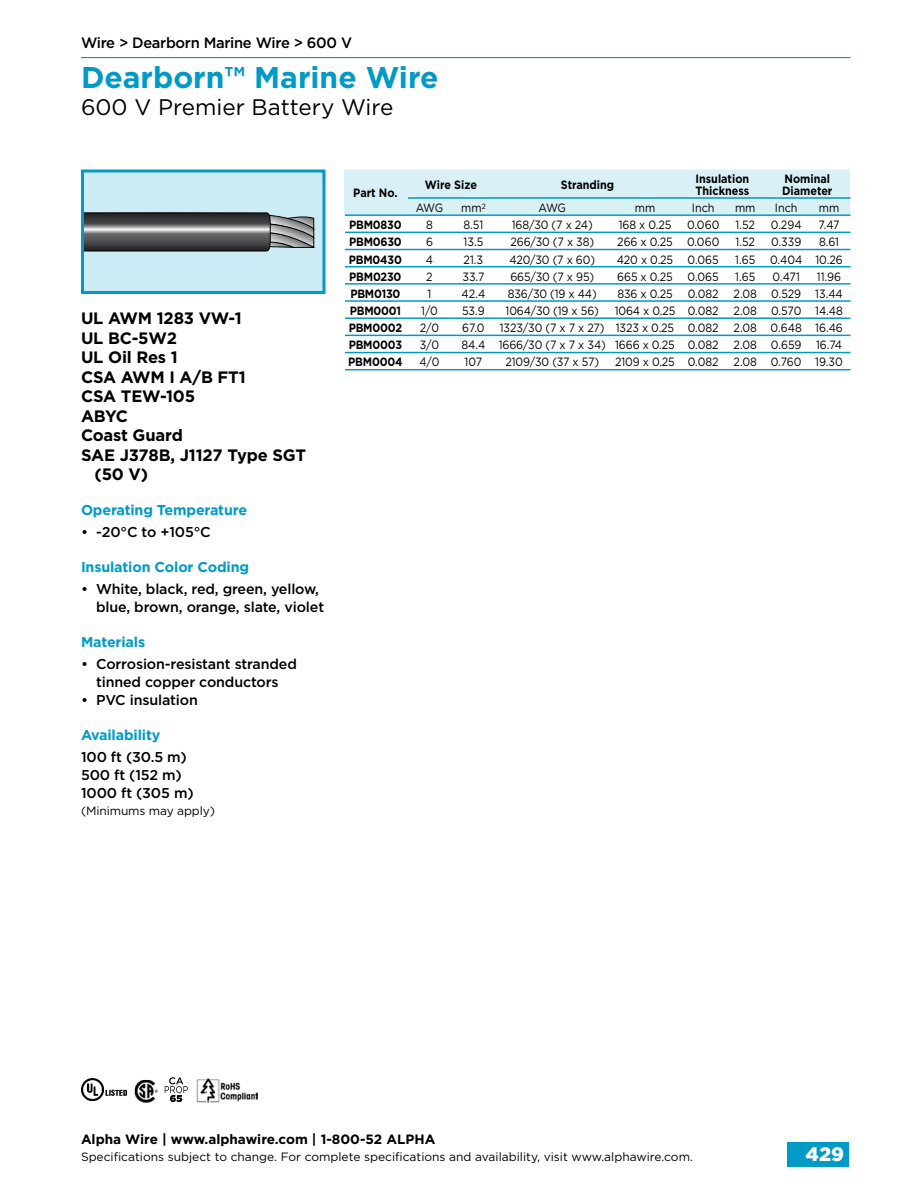
<style>
.page{position:relative;width:918px;height:1188px;background:#fff}
.page>*{position:absolute;margin:0;border:0;box-sizing:border-box;transform-origin:0 0}
.t1{font:700 30px "Gotham";color:#009ac7}
.t2{font:22.5px "Gotham";color:#000}
.t3{font:900 19.5px "Gotham";color:#fff}
.t4{font:700 16.5px "Gotham";letter-spacing:-.01em;color:#000}
.t5{font:500 15px "Gotham";letter-spacing:-.02em;color:#000}
.t6{font:500 14.25px/18px "Gotham";letter-spacing:-.01em;color:#000}
.t7{font:700 14.25px "Gotham";letter-spacing:-.01em;color:#009ac7}
.t8{font:700 13.5px "Gotham";color:#000}
.t9{font:12px "Gotham";color:#000;scale:.9 1}
.t10{font:12px "Gotham";color:#000}
.t11{font:700 12px "Gotham";letter-spacing:-.02em;color:#000;scale:.9 1}
.t12{font:700 12px/12px "Gotham";color:#000;scale:.9 1}
</style>
<div class="page">
<div style="left:787px;top:1142px;width:62px;height:24px;background:#009ac7"></div>
<hr style="left:81px;top:57px;width:770px;height:1px;background:#009ac7">
<div style="left:83px;top:171px;width:241px;height:122px;background:#ccebf4"></div>
<svg style="left:85px;top:212px;width:230px;height:40px;background:#636668"></svg>
<div style="left:81px;top:169px;width:244px;height:125px;border:3px solid #009ac7"></div>
<img style="left:135px;top:1080px;width:23px;height:23px">
<svg style="left:165px;top:1077px;width:23px;height:25px"></svg>
<img style="left:196px;top:1078px;width:61px;height:25px">
<div style="left:344px;top:169px;width:506px;height:47px;background:#d9f0f7"></div>
<hr style="left:408px;top:197px;width:443px;height:2px;background:#009ac7">
<hr style="left:345px;top:214px;width:506px;height:2px;background:#009ac7">
<hr style="left:345px;top:232px;width:506px;height:1px;background:#009ac7">
<hr style="left:345px;top:249px;width:506px;height:1px;background:#009ac7">
<hr style="left:345px;top:266px;width:506px;height:1px;background:#009ac7">
<hr style="left:345px;top:283px;width:506px;height:2px;background:#009ac7">
<hr style="left:345px;top:300px;width:506px;height:2px;background:#009ac7">
<hr style="left:345px;top:317px;width:506px;height:2px;background:#009ac7">
<hr style="left:345px;top:335px;width:506px;height:1px;background:#009ac7">
<hr style="left:345px;top:352px;width:506px;height:1px;background:#009ac7">
<hr style="left:345px;top:369px;width:506px;height:1px;background:#009ac7">
<img style="left:82px;top:1079px;width:44px;height:22px">
<p class="t5" style="left:81px;top:36px;width:273px">Wire &gt; Dearborn Marine Wire &gt; 600 V</p>
<h1 class="t1" style="left:81px;top:64px;width:359px">Dearborn™ Marine Wire</h1>
<h2 class="t2" style="left:81px;top:97px;width:314px">600 V Premier Battery Wire</h2>
<h3 class="t4" style="left:81px;top:311px;width:162px">UL AWM 1283 VW-1</h3>
<h3 class="t4" style="left:81px;top:331px;width:98px">UL BC-5W2</h3>
<h3 class="t4" style="left:81px;top:350px;width:98px">UL Oil Res 1</h3>
<h3 class="t4" style="left:81px;top:370px;width:166px">CSA AWM I A/B FT1</h3>
<h3 class="t4" style="left:81px;top:389px;width:116px">CSA TEW-105</h3>
<h3 class="t4" style="left:81px;top:409px;width:48px">ABYC</h3>
<h3 class="t4" style="left:81px;top:428px;width:103px">Coast Guard</h3>
<h3 class="t4" style="left:81px;top:448px;width:227px">SAE J378B, J1127 Type SGT</h3>
<h3 class="t4" style="left:94px;top:467px;width:55px">(50 V)</h3>
<p class="t7" style="left:81px;top:503px;width:168px">Operating Temperature</p>
<p class="t6" style="left:81px;top:524px;width:131px">• -20°C to +105°C</p>
<p class="t7" style="left:81px;top:560px;width:170px">Insulation Color Coding</p>
<p class="t6" style="left:96px;top:581px;width:230px;text-indent:-15px">• White, black, red, green, yellow, blue, brown, orange, slate, violet</p>
<p class="t7" style="left:81px;top:635px;width:66px">Materials</p>
<p class="t6" style="left:81px;top:656px;width:217px;text-align:center">• Corrosion-resistant stranded tinned copper conductors</p>
<p class="t6" style="left:81px;top:692px;width:118px">• PVC insulation</p>
<p class="t7" style="left:81px;top:728px;width:81px">Availability</p>
<p class="t6" style="left:81px;top:749px;width:114px">100 ft (30.5 m)<br>500 ft (152 m)<br>1000 ft (305 m)</p>
<p class="t10" style="left:81px;top:805px;width:135px">(Minimums may apply)</p>
<p class="t11" style="left:353px;top:188px;width:51px">Part No.</p>
<p class="t11" style="left:425px;top:179px;width:59px">Wire Size</p>
<p class="t11" style="left:561px;top:179px;width:61px">Stranding</p>
<p class="t12" style="left:695px;top:173px;width:61px">Insulation<br>Thickness</p>
<p class="t12" style="left:782px;top:173px;width:58px">Nominal<br>Diameter</p>
<p class="t9" style="left:416px;top:202px;width:32px">AWG</p>
<p class="t9" style="left:461px;top:202px;width:29px">mm<sup>2</sup></p>
<p class="t9" style="left:538px;top:202px;width:32px">AWG</p>
<p class="t9" style="left:635px;top:202px;width:24px">mm</p>
<p class="t9" style="left:692px;top:202px;width:27px">Inch</p>
<p class="t9" style="left:735px;top:202px;width:24px">mm</p>
<p class="t9" style="left:775px;top:202px;width:27px">Inch</p>
<p class="t9" style="left:819px;top:202px;width:24px">mm</p>
<p class="t11" style="left:349px;top:220px;width:60px">PBM0830</p>
<p class="t9" style="left:426px;top:220px;width:9px">8</p>
<p class="t9" style="left:463px;top:220px;width:24px">8.51</p>
<p class="t9" style="left:512px;top:220px;width:92px">168/30 (7 x 24)</p>
<p class="t9" style="left:619px;top:220px;width:60px">168 x 0.25</p>
<p class="t9" style="left:687px;top:220px;width:37px">0.060</p>
<p class="t9" style="left:736px;top:220px;width:23px">1.52</p>
<p class="t9" style="left:771px;top:220px;width:36px">0.294</p>
<p class="t9" style="left:818px;top:220px;width:25px">7.47</p>
<p class="t11" style="left:349px;top:237px;width:60px">PBM0630</p>
<p class="t9" style="left:426px;top:237px;width:9px">6</p>
<p class="t9" style="left:464px;top:237px;width:23px">13.5</p>
<p class="t9" style="left:510px;top:237px;width:94px">266/30 (7 x 38)</p>
<p class="t9" style="left:617px;top:237px;width:115px">266 x 0.25 0.060</p>
<p class="t9" style="left:736px;top:237px;width:23px">1.52</p>
<p class="t9" style="left:771px;top:237px;width:35px">0.339</p>
<p class="t9" style="left:819px;top:237px;width:24px">8.61</p>
<p class="t11" style="left:349px;top:254px;width:60px">PBM0430</p>
<p class="t9" style="left:426px;top:254px;width:10px">4</p>
<p class="t9" style="left:464px;top:254px;width:23px">21.3</p>
<p class="t9" style="left:509px;top:254px;width:97px">420/30 (7 x 60)</p>
<p class="t9" style="left:617px;top:254px;width:115px">420 x 0.25 0.065</p>
<p class="t9" style="left:735px;top:254px;width:121px">1.65 0.404 10.26</p>
<p class="t11" style="left:349px;top:271px;width:59px">PBM0230</p>
<p class="t9" style="left:426px;top:271px;width:9px">2</p>
<p class="t9" style="left:462px;top:271px;width:26px">33.7</p>
<p class="t9" style="left:510px;top:271px;width:95px">665/30 (7 x 95)</p>
<p class="t9" style="left:617px;top:271px;width:114px">665 x 0.25 0.065</p>
<p class="t9" style="left:735px;top:271px;width:24px">1.65</p>
<p class="t9" style="left:773px;top:271px;width:32px">0.471</p>
<p class="t9" style="left:817px;top:271px;width:29px">11.96</p>
<p class="t11" style="left:350px;top:288px;width:57px">PBM0130</p>
<p class="t9" style="left:428px;top:288px;width:6px">1</p>
<p class="t9" style="left:462px;top:288px;width:28px">42.4</p>
<p class="t9" style="left:508px;top:288px;width:100px">836/30 (19 x 44)</p>
<p class="t9" style="left:617px;top:288px;width:63px">836 x 0.25</p>
<p class="t9" style="left:688px;top:288px;width:174px">0.082 2.08 0.529 13.44</p>
<p class="t11" style="left:350px;top:305px;width:58px">PBM0001</p>
<p class="t9" style="left:421px;top:305px;width:20px">1/0</p>
<p class="t9" style="left:462px;top:305px;width:27px">53.9</p>
<p class="t9" style="left:506px;top:305px;width:105px">1064/30 (19 x 56)</p>
<p class="t9" style="left:615px;top:305px;width:255px">1064 x 0.25 0.082 2.08 0.570 14.48</p>
<p class="t11" style="left:349px;top:323px;width:61px">PBM0002</p>
<p class="t9" style="left:420px;top:323px;width:23px">2/0</p>
<p class="t9" style="left:462px;top:323px;width:26px">67.0</p>
<p class="t9" style="left:500px;top:323px;width:383px">1323/30 (7 x 7 x 27) 1323 x 0.25 0.082 2.08 0.648 16.46</p>
<p class="t11" style="left:349px;top:340px;width:61px">PBM0003</p>
<p class="t9" style="left:420px;top:340px;width:23px">3/0</p>
<p class="t9" style="left:461px;top:340px;width:424px">84.4 1666/30 (7 x 7 x 34) 1666 x 0.25 0.082 2.08 0.659 16.74</p>
<p class="t11" style="left:348px;top:357px;width:62px">PBM0004</p>
<p class="t9" style="left:420px;top:357px;width:24px">4/0</p>
<p class="t9" style="left:465px;top:357px;width:21px">107</p>
<p class="t9" style="left:506px;top:357px;width:105px">2109/30 (37 x 57)</p>
<p class="t9" style="left:615px;top:357px;width:255px">2109 x 0.25 0.082 2.08 0.760 19.30</p>
<p class="t8" style="left:81px;top:1133px;width:356px">Alpha Wire | www.alphawire.com | 1-800-52 ALPHA</p>
<p class="t10" style="left:81px;top:1151px;width:614px">Specifications subject to change. For complete specifications and availability, visit www.alphawire.com.</p>
<h3 class="t3" style="left:806px;top:1145px;width:40px">429</h3>
</div>
